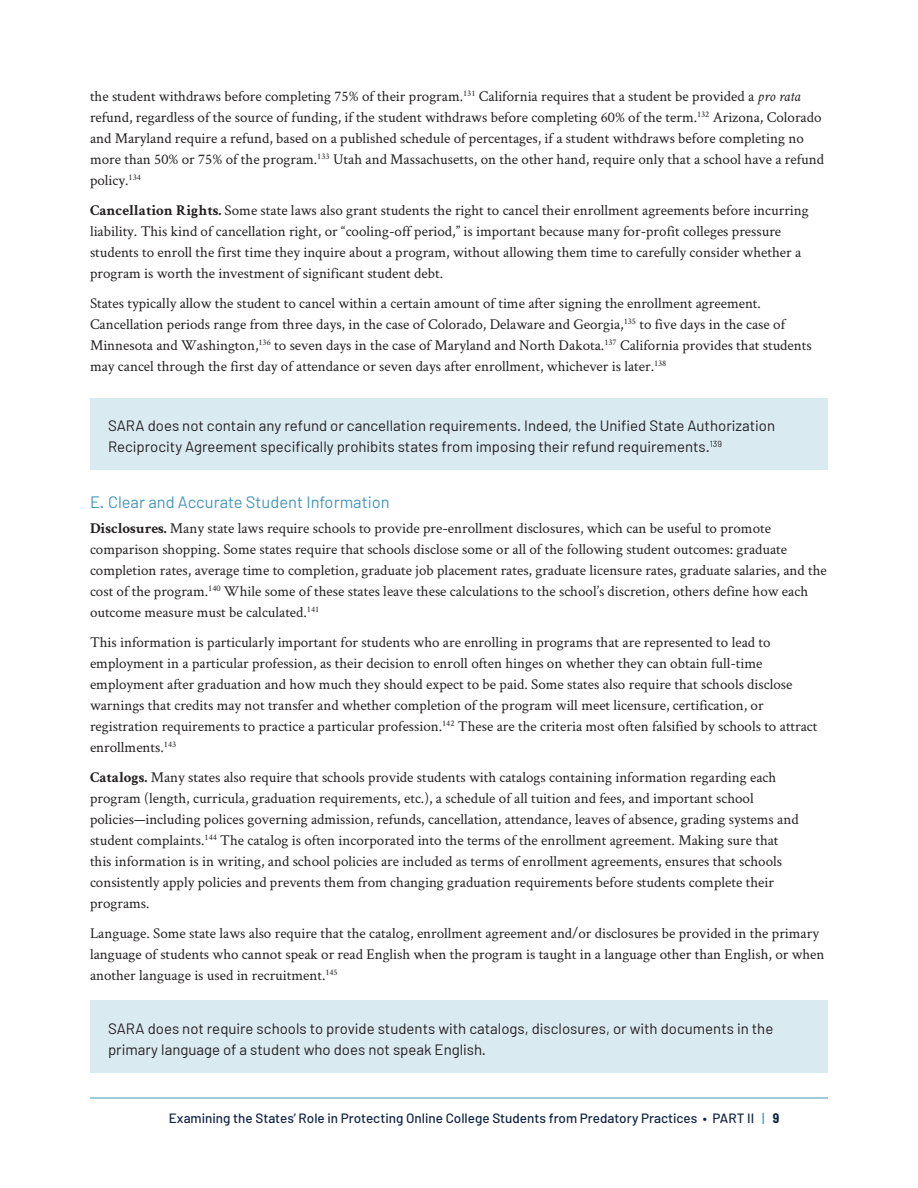
<style>
.page{position:relative;width:918px;height:1188px;background:#fff}
.page>*{position:absolute;margin:0;border:0;box-sizing:border-box;transform-origin:0 0}
.subsubhead{font:16.5px "Barlow";color:#4496ba}
.body_text{font:15px/21px "Crimson Text";color:#231f20}
.body_text_no_space{font:15px/21px "Crimson Text";color:#231f20}
.box_text{font:15px/21px "Barlow";color:#231f20}
.t1{font:500 13.5px "Barlow";color:#0f2344}
.s1{font-style:italic}
.s2{font-weight:700}
.s3{color:#4496ba}
.s4{font-weight:700;font-stretch:semi-condensed}
</style>
<div class="page">
<hr style="left:90px;top:1098px;width:738px;height:1px;background:#4496ba">
<div style="left:90px;top:398px;width:738px;height:72px;background:#daeaf1"></div>
<div style="left:90px;top:1001px;width:738px;height:72px;background:#daeaf1"></div>
<p class="body_text" style="left:90px;top:85px;width:736px">the student withdraws before completing 75% of their program.<sup>131</sup> California requires that a student be provided a <span class="s1">pro rata </span>refund, regardless of the source of funding, if the student withdraws before completing 60% of the term.<sup>132</sup> Arizona, Colorado and Maryland require a refund, based on a published schedule of percentages, if a student withdraws before completing no more than 50% or 75% of the program.<sup>133</sup> Utah and Massachusetts, on the other hand, require only that a school have a refund policy.<sup>134</sup></p>
<p class="body_text" style="left:90px;top:199px;width:720px"><span class="s2">Cancellation Rights.</span> Some state laws also grant students the right to cancel their enrollment agreements before incurring liability. This kind of cancellation right, or “cooling-off period,” is important because many for-profit colleges pressure students to enroll the first time they inquire about a program, without allowing them time to carefully consider whether a program is worth the investment of significant student debt.</p>
<p class="body_text" style="left:90px;top:292px;width:723px">States typically allow the student to cancel within a certain amount of time after signing the enrollment agreement.<br>Cancellation periods range from three days, in the case of Colorado, Delaware and Georgia,<sup>135</sup> to five days in the case of Minnesota and Washington,<sup>136</sup> to seven days in the case of Maryland and North Dakota.<sup>137</sup> California provides that students may cancel through the first day of attendance or seven days after enrollment, whichever is later.<sup>138</sup></p>
<p class="box_text" style="left:108px;top:415px;width:669px">SARA does not contain any refund or cancellation requirements. Indeed, the Unified State Authorization<br>Reciprocity Agreement specifically prohibits states from imposing their refund requirements.<sup>139</sup></p>
<p class="subsubhead" style="left:90px;top:492px;width:301px">E. Clear and Accurate Student Information</p>
<p class="body_text_no_space" style="left:90px;top:518px;width:738px"><span class="s2">Disclosures.</span> Many state laws require schools to provide pre-enrollment disclosures, which can be useful to promote comparison shopping. Some states require that schools disclose some or all of the following student outcomes: graduate completion rates, average time to completion, graduate job placement rates, graduate licensure rates, graduate salaries, and the cost of the program.<sup>140</sup> While some of these states leave these calculations to the school’s discretion, others define how each outcome measure must be calculated.<sup>141</sup></p>
<p class="body_text" style="left:90px;top:632px;width:729px">This information is particularly important for students who are enrolling in programs that are represented to lead to employment in a particular profession, as their decision to enroll often hinges on whether they can obtain full-time employment after graduation and how much they should expect to be paid. Some states also require that schools disclose warnings that credits may not transfer and whether completion of the program will meet licensure, certification, or registration requirements to practice a particular profession.<sup>142</sup> These are the criteria most often falsified by schools to attract enrollments.<sup>143</sup></p>
<p class="body_text" style="left:90px;top:767px;width:710px"><span class="s2">Catalogs.</span> Many states also require that schools provide students with catalogs containing information regarding each program (length, curricula, graduation requirements, etc.), a schedule of all tuition and fees, and important school policies—including polices governing admission, refunds, cancellation, attendance, leaves of absence, grading systems and student complaints.<sup>144</sup> The catalog is often incorporated into the terms of the enrollment agreement. Making sure that this information is in writing, and school policies are included as terms of enrollment agreements, ensures that schools consistently apply policies and prevents them from changing graduation requirements before students complete their programs.</p>
<p class="body_text" style="left:90px;top:923px;width:736px">Language. Some state laws also require that the catalog, enrollment agreement and/or disclosures be provided in the primary language of students who cannot speak or read English when the program is taught in a language other than English, or when another language is used in recruitment.<sup>145</sup></p>
<p class="box_text" style="left:108px;top:1018px;width:667px">SARA does not require schools to provide students with catalogs, disclosures, or with documents in the primary language of a student who does not speak English.</p>
<p class="t1" style="left:169px;top:1110px;width:612px">Examining the States’ Role in Protecting Online College Students from Predatory Practices • PART II <span class="s3">|</span> <span class="s4">9</span></p>
</div>
